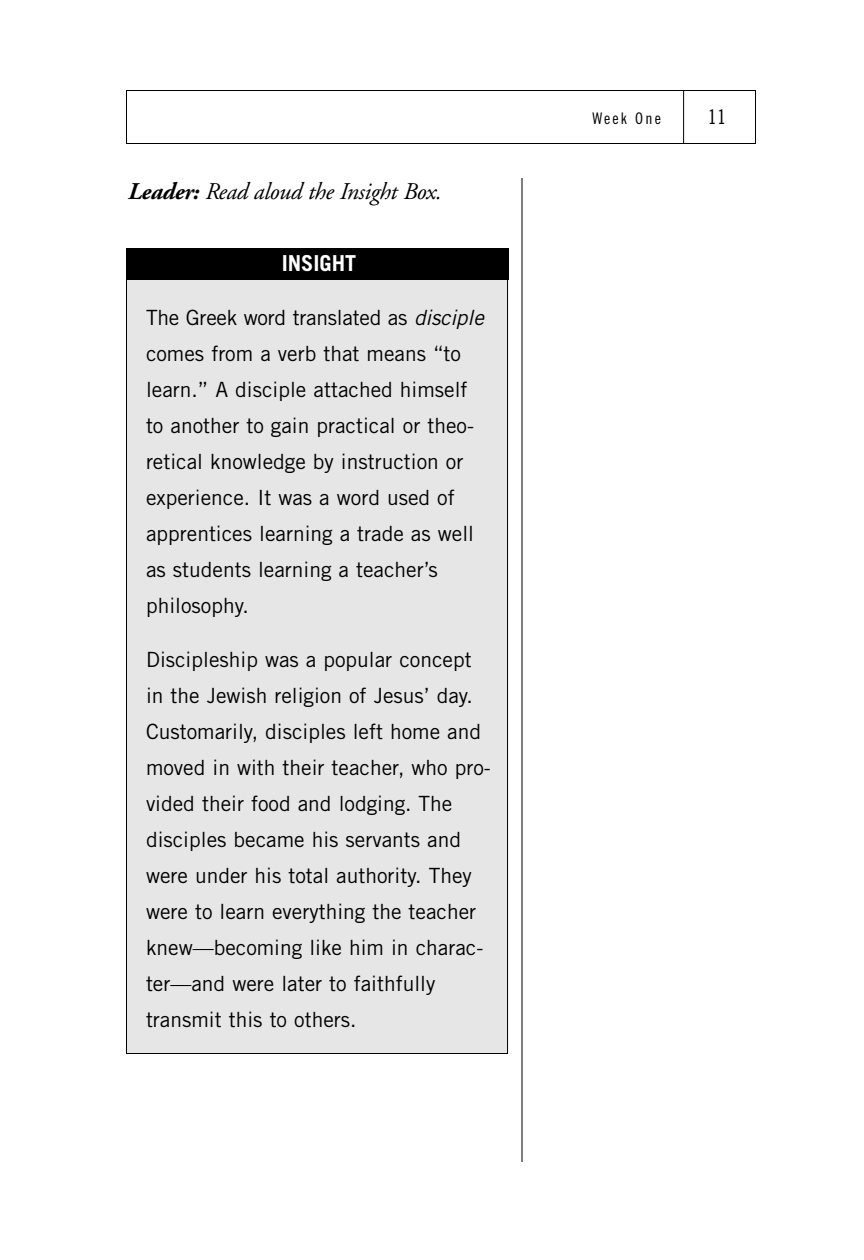
<style>
.page{position:relative;width:864px;height:1260px;background:#fff}
.page>*{position:absolute;margin:0;border:0;box-sizing:border-box;transform-origin:0 0}
.t1{font:italic 24px "Adobe Garamond";letter-spacing:-.015em;color:#000}
.t2{font:700 22px "Trade Gothic";color:#fff}
.t3{font:21px/36px "Trade Gothic";color:#000}
.t4{font:20px "Trade Gothic Cond Eighteen";color:#000}
.t5{font:16px "Trade Gothic Cond Eighteen";letter-spacing:.135em;color:#000}
.s1{font-weight:700}
.s2{font-style:italic}
</style>
<div class="page">
<div style="left:127px;top:256px;width:380px;height:797px;background:#e6e6e6"></div>
<div style="left:126px;top:248px;width:382px;height:31px;background:#000"></div>
<div style="left:126px;top:90px;width:630px;height:54px;border:1px solid #000"></div>
<hr style="left:683px;top:90px;width:1px;height:54px;background:#000">
<hr style="left:522px;top:178px;width:1px;height:984px;background:#000">
<p class="t1" style="left:128px;top:182px;width:315px"><span class="s1">Leader:</span> Read aloud the Insight Box.</p>
<p class="t2" style="left:282px;top:255px;width:76px">INSIGHT</p>
<p class="t3" style="left:146px;top:302px;width:344px">The Greek word translated as <span class="s2">disciple </span>comes from a verb that means “to learn.” A disciple attached himself to another to gain practical or theo&shy;retical knowledge by instruction or experience. It was a word used of apprentices learning a trade as well as students learning a teacher’s philosophy.</p>
<p class="t3" style="left:146px;top:644px;width:346px">Discipleship was a popular concept in the Jewish religion of Jesus’ day.<br>Customarily, disciples left home and moved in with their teacher, who pro&shy;vided their food and lodging. The disciples became his servants and were under his total authority. They were to learn everything the teacher knew—becoming like him in charac&shy;ter—and were later to faithfully transmit this to others.</p>
<p class="t5" style="left:593px;top:113px;width:70px">Week One</p>
<p class="t4" style="left:708px;top:110px;width:20px">11</p>
</div>
